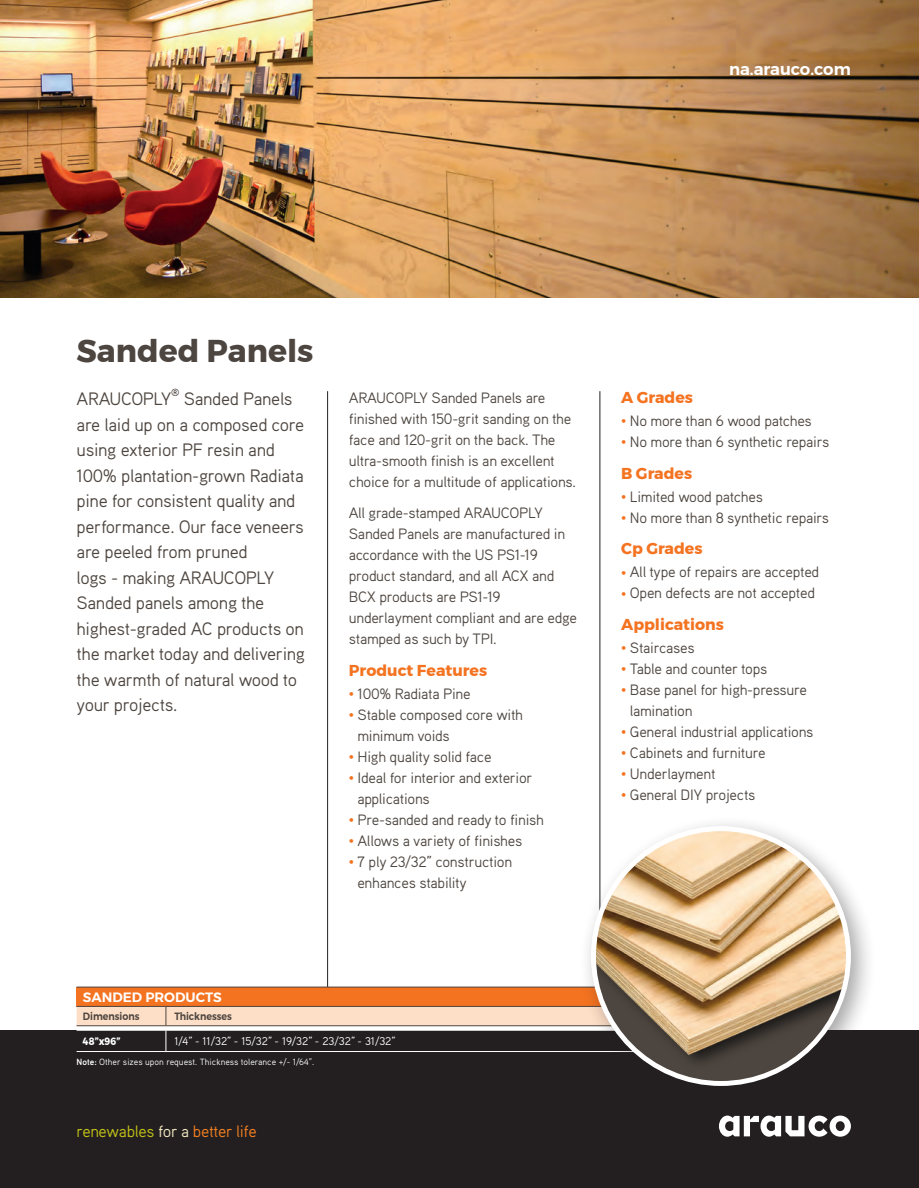
<style>
.page{position:relative;width:919px;height:1188px;background:#fff}
.page>*{position:absolute;margin:0;border:0;box-sizing:border-box;transform-origin:0 0}
.t1{font:700 31.5px "Montserrat";color:#4d453f}
.t2{font:18px/25.5px "Aaux Pro OT";letter-spacing:-.02em;color:#4d453f}
.t3{font:16.5px "Aaux Pro OT";letter-spacing:-.02em;color:#c3c317}
.t4{font:600 16.5px "Montserrat";color:#fff}
.t5{font:700 15.75px "Montserrat";color:#f47321}
.t6{font:15px/21px "Aaux Pro OT";letter-spacing:-.02em;color:#4d453f}
.t7{font:600 13.5px "Montserrat";color:#fff}
.t8{font:11.25px "Aaux Pro OT";color:#fff}
.t9{font:600 10.5px "Montserrat";color:#4d453f;scale:.9 1}
.t10{font:700 10.5px "Montserrat";color:#fff;scale:.9 1}
.t11{font:10.5px "Aaux Pro OT";color:#4d453f}
.t12{font:9px "Aaux Pro OT";color:#fff}
.s1{font-size:12px;color:#f47321}
.s2{font-weight:700}
.s3{color:#f2e8c1}
.s4{color:#f58021}
</style>
<div class="page">
<div style="left:0;top:1031px;width:918px;height:157px;background:#231f20"></div>
<svg style="left:719px;top:1116px;width:131px;height:21px"></svg>
<img style="left:0;top:0;width:918px;height:298px">
<hr style="left:327px;top:391px;width:1px;height:599px;background:#231f20">
<hr style="left:599px;top:391px;width:1px;height:599px;background:#231f20">
<div style="left:77px;top:987px;width:661px;height:19px;background:#f47321"></div>
<hr style="left:77px;top:1051px;width:89px;height:1px;background:#fff">
<hr style="left:166px;top:1051px;width:572px;height:1px;background:#fff">
<hr style="left:77px;top:987px;width:89px;height:1px;background:#4d453f">
<hr style="left:166px;top:987px;width:572px;height:1px;background:#4d453f">
<svg style="left:77px;top:1006px;width:502px;height:45px"></svg>
<hr style="left:77px;top:1026px;width:89px;height:1px;background:#4d453f">
<hr style="left:166px;top:1026px;width:572px;height:1px;background:#4d453f">
<div style="left:579px;top:815px;width:297px;height:298px;background:#231f20;opacity:.4"></div>
<img style="left:593px;top:829px;width:255px;height:254px;border-radius:127px">
<p class="t4" style="left:729px;top:57px;width:123px">na.arauco.com</p>
<h1 class="t1" style="left:77px;top:326px;width:238px">Sanded Panels</h1>
<p class="t2" style="left:77px;top:386px;width:97px">ARAUCOPLY</p>
<p class="t11" style="left:171px;top:386px;width:10px">®</p>
<p class="t2" style="left:77px;top:386px;width:230px;text-indent:107px">Sanded Panels are laid up on a composed core using exterior PF resin and<br>100% plantation-grown Radiata pine for consistent quality and performance. Our face veneers are peeled from pruned<br>logs - making ARAUCOPLY<br>Sanded panels among the highest-graded AC products on the market today and delivering the warmth of natural wood to your projects.</p>
<p class="t6" style="left:349px;top:387px;width:229px">ARAUCOPLY Sanded Panels are finished with 150-grit sanding on the face and 120-grit on the back. The ultra-smooth finish is an excellent choice for a multitude of applications.</p>
<p class="t6" style="left:349px;top:502px;width:230px">All grade-stamped ARAUCOPLY<br>Sanded Panels are manufactured in accordance with the US PS1-19 product standard, and all ACX and<br>BCX products are PS1-19 underlayment compliant and are edge stamped as such by TPI.</p>
<p class="t5" style="left:349px;top:658px;width:140px">Product Features</p>
<p class="t6" style="left:349px;top:683px;width:123px"><span class="s1">•</span> 100% Radiata Pine</p>
<p class="t6" style="left:357px;top:704px;width:167px;text-indent:-9px"><span class="s1">•</span> Stable composed core with minimum voids</p>
<p class="t6" style="left:349px;top:746px;width:144px"><span class="s1">•</span> High quality solid face</p>
<p class="t6" style="left:357px;top:767px;width:177px;text-indent:-9px"><span class="s1">•</span> Ideal for interior and exterior applications</p>
<p class="t6" style="left:349px;top:809px;width:196px"><span class="s1">•</span> Pre-sanded and ready to finish</p>
<p class="t6" style="left:349px;top:830px;width:175px"><span class="s1">•</span> Allows a variety of finishes</p>
<p class="t6" style="left:357px;top:851px;width:156px;text-indent:-9px"><span class="s1">•</span> 7 ply 23/32” construction enhances stability</p>
<p class="t7" style="left:83px;top:986px;width:140px">SANDED PRODUCTS</p>
<p class="t9" style="left:83px;top:1008px;width:64px">Dimensions</p>
<p class="t9" style="left:174px;top:1008px;width:65px">Thicknesses</p>
<p class="t10" style="left:83px;top:1033px;width:43px">48”x96”</p>
<p class="t8" style="left:174px;top:1034px;width:223px">1/4” - 11/32” - 15/32” - 19/32” - 23/32” - 31/32”</p>
<p class="t12" style="left:77px;top:1056px;width:239px"><span class="s2">Note:</span> Other sizes upon request. Thickness tolerance +/- 1/64”.</p>
<p class="t3" style="left:77px;top:1121px;width:182px">renewables <span class="s3">for a</span> <span class="s4">better life</span></p>
<p class="t5" style="left:621px;top:385px;width:73px">A Grades</p>
<p class="t6" style="left:621px;top:410px;width:192px"><span class="s1">•</span> No more than 6 wood patches</p>
<p class="t6" style="left:621px;top:431px;width:210px"><span class="s1">•</span> No more than 6 synthetic repairs</p>
<p class="t5" style="left:621px;top:460px;width:72px">B Grades</p>
<p class="t6" style="left:621px;top:486px;width:143px"><span class="s1">•</span> Limited wood patches</p>
<p class="t6" style="left:621px;top:507px;width:209px"><span class="s1">•</span> No more than 8 synthetic repairs</p>
<p class="t5" style="left:621px;top:536px;width:83px">Cp Grades</p>
<p class="t6" style="left:621px;top:561px;width:199px"><span class="s1">•</span> All type of repairs are accepted</p>
<p class="t6" style="left:621px;top:582px;width:195px"><span class="s1">•</span> Open defects are not accepted</p>
<p class="t5" style="left:621px;top:612px;width:104px">Applications</p>
<p class="t6" style="left:621px;top:637px;width:75px"><span class="s1">•</span> Staircases</p>
<p class="t6" style="left:621px;top:658px;width:148px"><span class="s1">•</span> Table and counter tops</p>
<p class="t6" style="left:629px;top:679px;width:179px;text-indent:-9px"><span class="s1">•</span> Base panel for high-pressure lamination</p>
<p class="t6" style="left:621px;top:721px;width:194px"><span class="s1">•</span> General industrial applications</p>
<p class="t6" style="left:621px;top:742px;width:146px"><span class="s1">•</span> Cabinets and furniture</p>
<p class="t6" style="left:621px;top:763px;width:96px"><span class="s1">•</span> Underlayment</p>
<p class="t6" style="left:621px;top:784px;width:136px"><span class="s1">•</span> General DIY projects</p>
</div>
